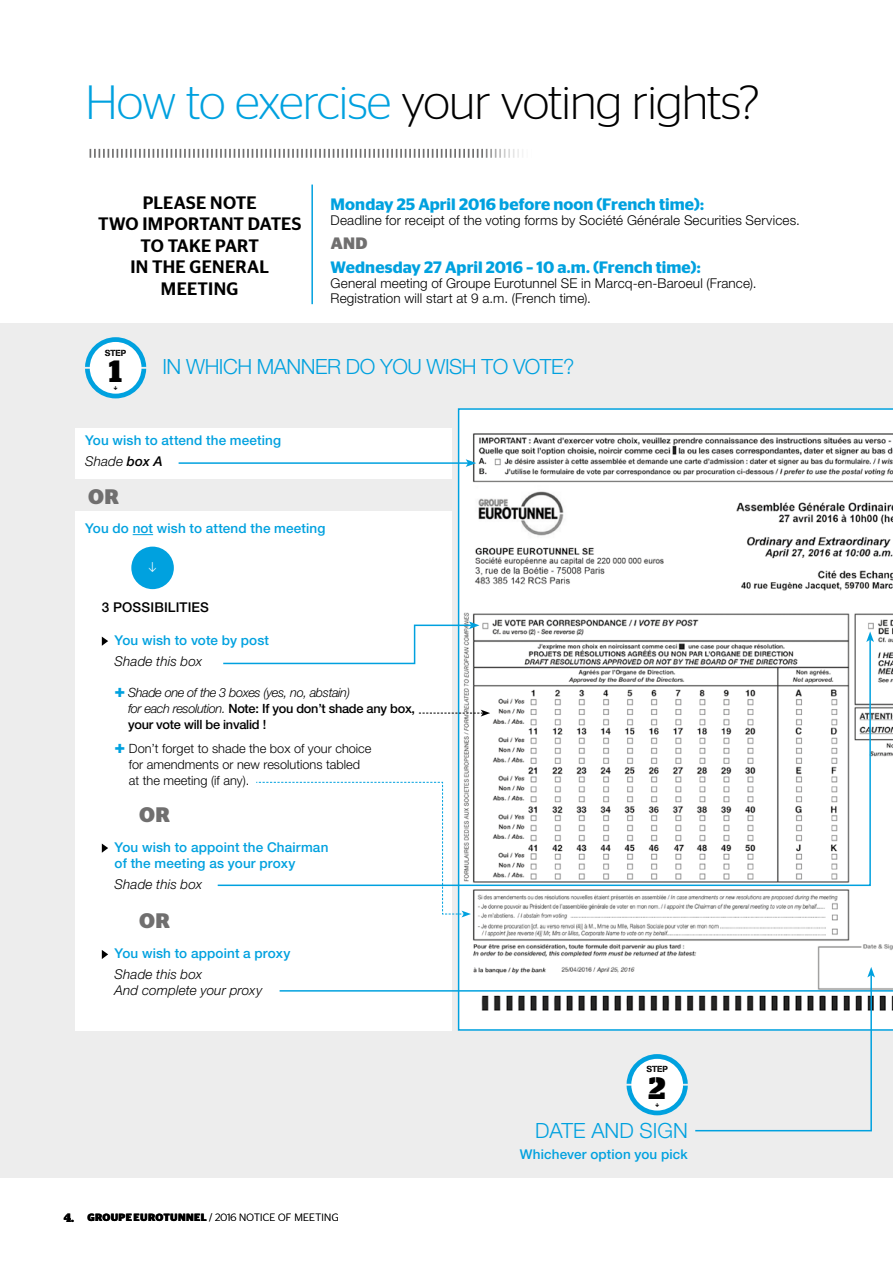
<style>
.page{position:relative;width:893px;height:1263px;background:#fff}
.page>*{position:absolute;margin:0;border:0;box-sizing:border-box;transform-origin:0 0}
.t1{font:300 48px "Stag Sans";letter-spacing:-.02em;color:#000}
.t2{font:700 30.75px "Stag Stencil";color:#000}
.t3{font:300 21px "Helvetica Neue LT Std";letter-spacing:-.025em;color:#00a1df}
.t4{font:300 21px "Helvetica Neue LT Std";color:#00a1df}
.t5{font:700 21px "Stag Sans";color:#706f6f}
.t6{font:500 18px/21.6px "Stag Sans";letter-spacing:.01em;color:#000;text-align:center}
.t7{font:600 16.5px "Stag Sans";color:#00a1df}
.t8{font:700 16.5px "Stag Sans";color:#706f6f}
.t9{font:500 13.5px/16.2px "Helvetica Neue LT Std";letter-spacing:.01em;color:#00a1df}
.t10{font:300 13.5px/15px "Helvetica Neue LT Std";letter-spacing:.01em;color:#000}
.t11{font:italic 300 13.5px/16.2px "Helvetica Neue LT Std";letter-spacing:.01em;color:#000}
.t12{font:500 13.5px "Helvetica Neue LT Std";letter-spacing:.01em;color:#000}
.t13{font:13.5px "Flesh Plain";color:#fff}
.t14{font:italic 300 12.75px/15.8px "Helvetica Neue LT Std";letter-spacing:-.03em;color:#000}
.t15{font:300 12.75px/15.8px "Helvetica Neue LT Std";color:#000}
.t16{font:700 12px "Stag Stencil";color:#000}
.t17{font:300 10.5px "Stag Sans";letter-spacing:.025em;color:#000}
.t18{font:8.7px "AG Book Stencil";letter-spacing:-.01em;color:#000}
.t19{font:5.25px "Flesh Plain";color:#000}
.s1{color:#00a1df}
.s2{font-weight:300;font-style:italic;color:#000}
.s3{font-style:italic;color:#000}
.s4{font-weight:800;font-style:normal;font-size:18px;color:#00a1df}
.s5{font-weight:500;font-style:normal}
.s6{font-weight:800;font-size:18px;color:#00a1df}
.s7{font-weight:700}
</style>
<div class="page">
<div style="left:0;top:323px;width:893px;height:854px;background:#ededed"></div>
<div style="left:75px;top:428px;width:377px;height:50px;background:#fff"></div>
<div style="left:75px;top:512px;width:377px;height:519px;background:#fff"></div>
<svg style="left:102px;top:637px;width:6px;height:9px"></svg>
<svg style="left:458px;top:408px;width:435px;height:623px;background:#e3e5e6"></svg>
<svg style="left:102px;top:843px;width:6px;height:10px"></svg>
<svg style="left:102px;top:950px;width:6px;height:9px"></svg>
<svg style="left:133px;top:534px;width:20px;height:1px"></svg>
<hr style="left:311px;top:185px;width:2px;height:119px;background:#00a1df">
<hr style="left:179px;top:462px;width:289px;height:2px;background:#00a1df">
<svg style="left:466px;top:459px;width:10px;height:8px"></svg>
<svg style="left:413px;top:621px;width:66px;height:16px"></svg>
<svg style="left:866px;top:631px;width:8px;height:6px"></svg>
<svg style="left:278px;top:637px;width:615px;height:355px"></svg>
<svg style="left:694px;top:967px;width:181px;height:165px"></svg>
<svg style="left:255px;top:781px;width:216px;height:136px"></svg>
<svg style="left:419px;top:710px;width:71px;height:6px"></svg>
<svg style="left:90px;top:149px;width:433px;height:9px"></svg>
<svg style="left:85px;top:337px;width:61px;height:61px"></svg>
<div style="left:90px;top:342px;width:51px;height:52px;background:#fff;border-radius:50%"></div>
<svg style="left:627px;top:1054px;width:61px;height:61px"></svg>
<div style="left:631px;top:1059px;width:52px;height:51px;background:#fff;border-radius:50%"></div>
<div style="left:131px;top:547px;width:43px;height:42px;background:#00a1df;border-radius:50%"></div>
<h1 class="t1" style="left:85px;top:76px;width:676px"><span class="s1">How to exercise</span> your voting rights?</h1>
<h3 class="t6" style="left:98px;top:192px;width:205px">PLEASE NOTE<br>TWO IMPORTANT DATES<br>TO TAKE PART<br>IN THE GENERAL<br>MEETING</h3>
<p class="t7" style="left:331px;top:195px;width:375px">Monday 25 April 2016 before noon (French time):</p>
<p class="t10" style="left:331px;top:212px;width:471px">Deadline for receipt of the voting forms by Société Générale Securities Services.</p>
<p class="t8" style="left:331px;top:234px;width:38px">AND</p>
<p class="t7" style="left:331px;top:257px;width:371px">Wednesday 27 April 2016 – 10 a.m. (French time):</p>
<p class="t10" style="left:331px;top:275px;width:427px">General meeting of Groupe Eurotunnel SE in Marcq-en-Baroeul (France).<br>Registration will start at 9 a.m. (French time).</p>
<p class="t18" style="left:105px;top:347px;width:23px">STEP</p>
<h2 class="t2" style="left:109px;top:353px;width:15px">1</h2>
<p class="t19" style="left:113px;top:385px;width:7px">,</p>
<h3 class="t3" style="left:162px;top:354px;width:413px">IN WHICH MANNER DO YOU WISH TO VOTE?</h3>
<p class="t9" style="left:85px;top:430px;width:198px;line-height:20.4px">You wish to attend the meeting<br><span class="s2">Shade</span> <span class="s3">box A</span></p>
<h3 class="t5" style="left:88px;top:484px;width:32px">OR</h3>
<p class="t9" style="left:85px;top:520px;width:242px">You do not wish to attend the meeting</p>
<p class="t13" style="left:148px;top:559px;width:12px">U</p>
<p class="t12" style="left:102px;top:599px;width:109px">3 POSSIBILITIES</p>
<p class="t9" style="left:115px;top:632px;width:156px">You wish to vote by post</p>
<p class="t11" style="left:115px;top:652px;width:89px">Shade this box</p>
<p class="t14" style="left:128px;top:685px;width:289px;text-indent:-13px"><span class="s4">+</span> Shade one of the 3 boxes (yes, no, abstain)<br>for each resolution. <span class="s5">Note: If you don’t shade any box, your vote will be invalid !</span></p>
<p class="t15" style="left:129px;top:740px;width:244px;text-indent:-14px"><span class="s6">+</span> Don’t forget to shade the box of your choice for amendments or new resolutions tabled at the meeting (if any).</p>
<h3 class="t5" style="left:139px;top:803px;width:32px">OR</h3>
<p class="t9" style="left:115px;top:839px;width:215px">You wish to appoint the Chairman of the meeting as your proxy</p>
<p class="t11" style="left:115px;top:875px;width:89px">Shade this box</p>
<h3 class="t5" style="left:139px;top:909px;width:32px">OR</h3>
<p class="t9" style="left:115px;top:945px;width:177px">You wish to appoint a proxy</p>
<p class="t11" style="left:115px;top:966px;width:149px">Shade this box<br>And complete your proxy</p>
<p class="t16" style="left:64px;top:1210px;width:12px">4.</p>
<p class="t17" style="left:87px;top:1212px;width:253px"><span class="s7">GROUPE EUROTUNNEL</span> / 2016 NOTICE OF MEETING</p>
<p class="t18" style="left:646px;top:1064px;width:23px">STEP</p>
<h2 class="t2" style="left:648px;top:1069px;width:19px">2</h2>
<p class="t19" style="left:655px;top:1102px;width:7px">,</p>
<h3 class="t4" style="left:535px;top:1118px;width:154px">DATE AND SIGN</h3>
<p class="t9" style="left:520px;top:1145px;width:169px">Whichever option you pick</p>
</div>
